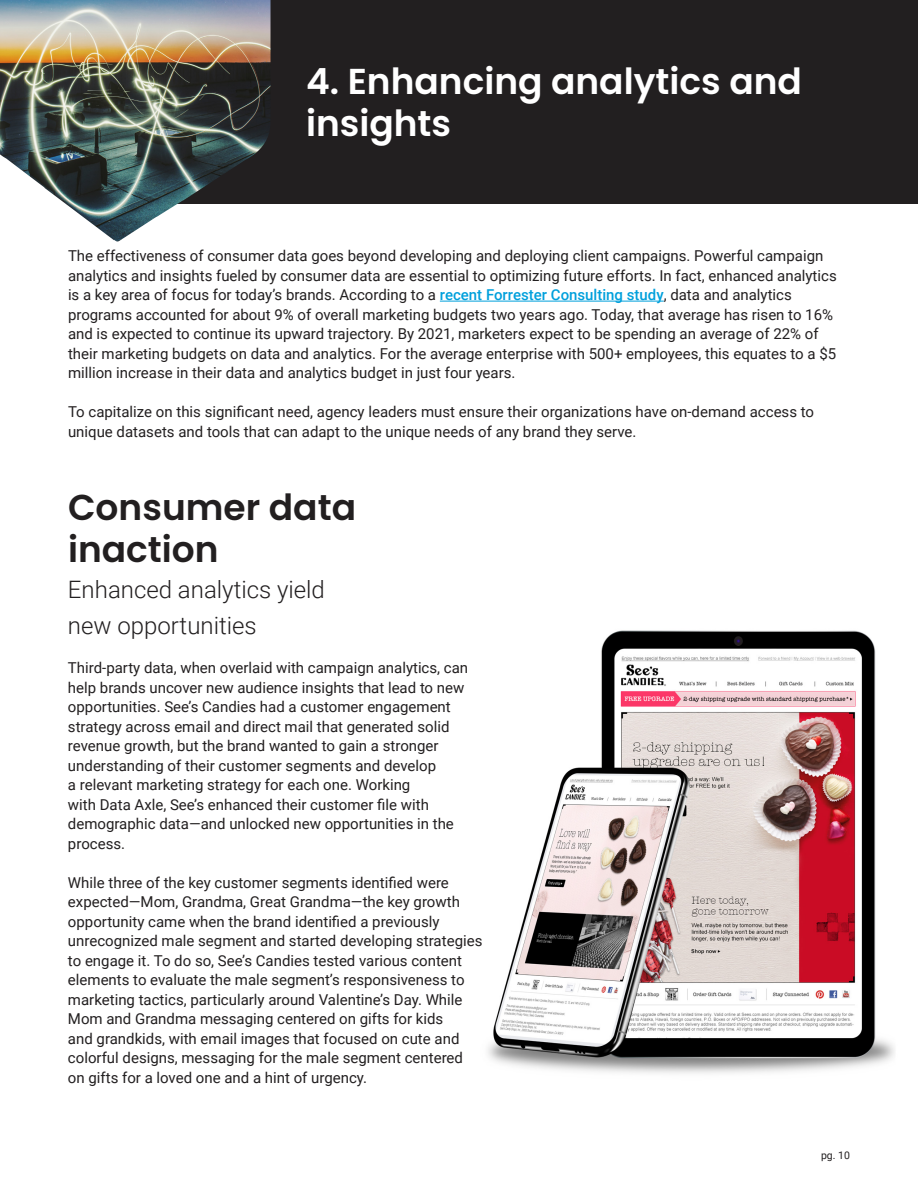
<style>
.page{position:relative;width:918px;height:1188px;background:#fff}
.page>*{position:absolute;margin:0;border:0;box-sizing:border-box;transform-origin:0 0}
.t1{font:600 36px/42px "Poppins";color:#fff}
.t2{font:600 36px/42px "Poppins";color:#221f20}
.t3{font:300 24px/36px "Roboto";color:#221f20}
.t4{font:15px/19.5px "Roboto";color:#221f20}
.t5{font:10.5px "Roboto";color:#221f20}
.s1{font-weight:500;color:#00a0dc}
</style>
<div class="page">
<img style="left:488px;top:630px;width:407px;height:444px">
<hr style="left:440px;top:301px;width:224px;height:1px;background:#00a0dc">
<div style="left:123px;top:0;width:795px;height:204px;background:#221f20"></div>
<img style="left:0;top:0;width:271px;height:241px">
<h1 class="t1" style="left:306px;top:60px;width:497px">4. Enhancing analytics and insights</h1>
<p class="t4" style="left:68px;top:245px;width:770px">The effectiveness of consumer data goes beyond developing and deploying client campaigns. Powerful campaign analytics and insights fueled by consumer data are essential to optimizing future efforts. In fact, enhanced analytics is a key area of focus for today’s brands. According to a <span class="s1">recent Forrester Consulting study</span>, data and analytics programs accounted for about 9% of overall marketing budgets two years ago. Today, that average has risen to 16% and is expected to continue its upward trajectory. By 2021, marketers expect to be spending an average of 22% of their marketing budgets on data and analytics. For the average enterprise with 500+ employees, this equates to a $5 million increase in their data and analytics budget in just four years.</p>
<p class="t4" style="left:68px;top:401px;width:748px">To capitalize on this significant need, agency leaders must ensure their organizations have on-demand access to unique datasets and tools that can adapt to the unique needs of any brand they serve.</p>
<h1 class="t2" style="left:68px;top:487px;width:290px">Consumer data inaction</h1>
<h2 class="t3" style="left:68px;top:571px;width:258px">Enhanced analytics yield new opportunities</h2>
<p class="t4" style="left:68px;top:657px;width:402px">Third-party data, when overlaid with campaign analytics, can help brands uncover new audience insights that lead to new opportunities. See’s Candies had a customer engagement strategy across email and direct mail that generated solid revenue growth, but the brand wanted to gain a stronger understanding of their customer segments and develop<br>a relevant marketing strategy for each one. Working<br>with Data Axle, See’s enhanced their customer file with demographic data—and unlocked new opportunities in the process.</p>
<p class="t4" style="left:68px;top:872px;width:416px">While three of the key customer segments identified were expected—Mom, Grandma, Great Grandma—the key growth opportunity came when the brand identified a previously unrecognized male segment and started developing strategies to engage it. To do so, See’s Candies tested various content elements to evaluate the male segment’s responsiveness to marketing tactics, particularly around Valentine’s Day. While Mom and Grandma messaging centered on gifts for kids<br>and grandkids, with email images that focused on cute and colorful designs, messaging for the male segment centered on gifts for a loved one and a hint of urgency.</p>
<p class="t5" style="left:821px;top:1147px;width:30px">pg. 10</p>
</div>
